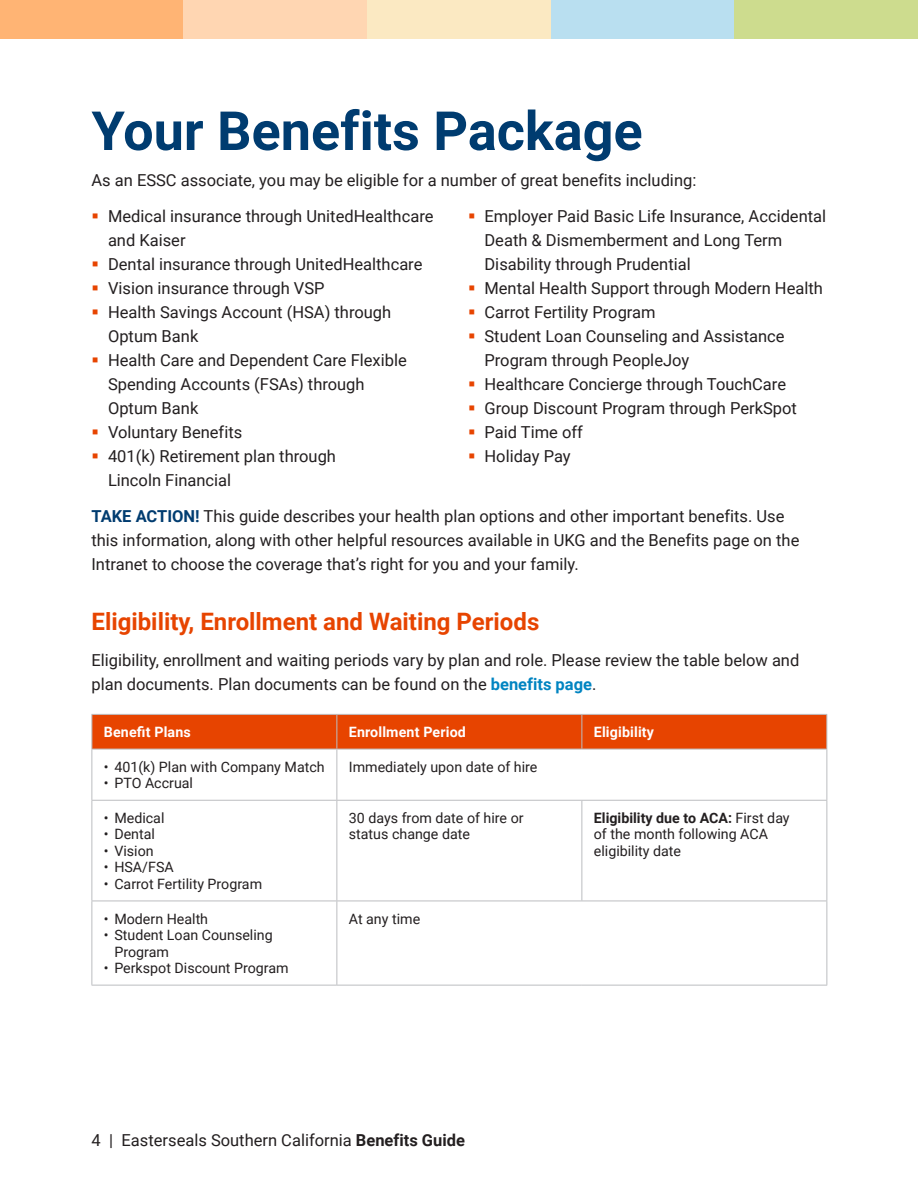
<style>
.page{position:relative;width:918px;height:1188px;background:#fff}
.page>*{position:absolute;margin:0;border:0;box-sizing:border-box;transform-origin:0 0}
.Heading_1_kai{font:700 54px "Roboto";color:#003c70}
.Heading_2{font:700 24px "Roboto";color:#e74400}
.Body_Text{font:16.5px/24px "Roboto";color:#231f20}
.Table_Text{font:14.25px/16.5px "Roboto";color:#231f20}
.Table_Header{font:700 14.25px "Roboto";letter-spacing:.01em;color:#fff}
.s1{font-weight:700;color:#003c70}
.s2{font-weight:700;color:#0084c1}
.s3{font-weight:700}
</style>
<div class="page">
<div style="left:0;top:0;width:184px;height:39px;background:#ffb474"></div>
<div style="left:184px;top:0;width:183px;height:39px;background:#ffd6b2"></div>
<div style="left:367px;top:0;width:184px;height:39px;background:#fbe9c2"></div>
<div style="left:551px;top:0;width:183px;height:39px;background:#b9dff0"></div>
<div style="left:734px;top:0;width:184px;height:39px;background:#cddc8e"></div>
<div style="left:93px;top:715px;width:733px;height:34px;background:#e74400"></div>
<hr style="left:336px;top:715px;width:1px;height:34px;background:#bcbdc0">
<hr style="left:582px;top:715px;width:1px;height:34px;background:#bcbdc0">
<hr style="left:336px;top:749px;width:1px;height:51px;background:#bcbdc0">
<hr style="left:92px;top:800px;width:245px;height:1px;background:#bcbdc0">
<hr style="left:337px;top:800px;width:245px;height:1px;background:#bcbdc0">
<hr style="left:336px;top:801px;width:1px;height:100px;background:#bcbdc0">
<hr style="left:582px;top:800px;width:245px;height:1px;background:#bcbdc0">
<hr style="left:582px;top:801px;width:1px;height:100px;background:#bcbdc0">
<hr style="left:92px;top:901px;width:245px;height:1px;background:#bcbdc0">
<hr style="left:337px;top:901px;width:245px;height:1px;background:#bcbdc0">
<hr style="left:336px;top:901px;width:1px;height:84px;background:#bcbdc0">
<hr style="left:582px;top:901px;width:245px;height:1px;background:#bcbdc0">
<hr style="left:92px;top:749px;width:1px;height:51px;background:#bcbdc0">
<hr style="left:826px;top:749px;width:1px;height:51px;background:#bcbdc0">
<hr style="left:92px;top:801px;width:1px;height:100px;background:#bcbdc0">
<hr style="left:826px;top:801px;width:1px;height:100px;background:#bcbdc0">
<hr style="left:92px;top:901px;width:1px;height:84px;background:#bcbdc0">
<hr style="left:826px;top:901px;width:1px;height:84px;background:#bcbdc0">
<hr style="left:92px;top:985px;width:245px;height:1px;background:#bcbdc0">
<hr style="left:337px;top:985px;width:245px;height:1px;background:#bcbdc0">
<hr style="left:582px;top:985px;width:245px;height:1px;background:#bcbdc0">
<hr style="left:92px;top:714px;width:245px;height:1px;background:#bcbdc0">
<hr style="left:92px;top:715px;width:1px;height:34px;background:#bcbdc0">
<hr style="left:337px;top:714px;width:245px;height:1px;background:#bcbdc0">
<hr style="left:582px;top:714px;width:245px;height:1px;background:#bcbdc0">
<hr style="left:826px;top:715px;width:1px;height:34px;background:#bcbdc0">
<hr style="left:92px;top:749px;width:245px;height:1px;background:#bcbdc0">
<hr style="left:337px;top:749px;width:245px;height:1px;background:#bcbdc0">
<hr style="left:582px;top:749px;width:245px;height:1px;background:#bcbdc0">
<p class="Heading_1_kai" style="left:92px;top:93px;width:553px">Your Benefits Package</p>
<p class="Body_Text" style="left:92px;top:168px;width:606px">As an ESSC associate, you may be eligible for a number of great benefits including:</p>
<p class="Body_Text" style="left:108px;top:204px;width:327px">Medical insurance through UnitedHealthcare and Kaiser</p>
<p class="Body_Text" style="left:108px;top:252px;width:316px">Dental insurance through UnitedHealthcare</p>
<p class="Body_Text" style="left:108px;top:276px;width:218px">Vision insurance through VSP</p>
<p class="Body_Text" style="left:108px;top:300px;width:285px">Health Savings Account (HSA) through<br>Optum Bank</p>
<p class="Body_Text" style="left:108px;top:348px;width:300px">Health Care and Dependent Care Flexible<br>Spending Accounts (FSAs) through<br>Optum Bank</p>
<p class="Body_Text" style="left:108px;top:420px;width:136px">Voluntary Benefits</p>
<p class="Body_Text" style="left:108px;top:444px;width:230px">401(k) Retirement plan through<br>Lincoln Financial</p>
<p class="Body_Text" style="left:484px;top:204px;width:343px">Employer Paid Basic Life Insurance, Accidental<br>Death &amp; Dismemberment and Long Term<br>Disability through Prudential</p>
<p class="Body_Text" style="left:484px;top:276px;width:340px">Mental Health Support through Modern Health</p>
<p class="Body_Text" style="left:484px;top:300px;width:173px">Carrot Fertility Program</p>
<p class="Body_Text" style="left:484px;top:324px;width:302px">Student Loan Counseling and Assistance<br>Program through PeopleJoy</p>
<p class="Body_Text" style="left:484px;top:372px;width:303px">Healthcare Concierge through TouchCare</p>
<p class="Body_Text" style="left:484px;top:396px;width:314px">Group Discount Program through PerkSpot</p>
<p class="Body_Text" style="left:484px;top:420px;width:100px">Paid Time off</p>
<p class="Body_Text" style="left:484px;top:444px;width:88px">Holiday Pay</p>
<p class="Body_Text" style="left:92px;top:504px;width:709px"><span class="s1">TAKE ACTION!</span> This guide describes your health plan options and other important benefits. Use this information, along with other helpful resources available in UKG and the Benefits page on the<br>Intranet to choose the coverage that’s right for you and your family.</p>
<p class="Heading_2" style="left:92px;top:605px;width:449px">Eligibility, Enrollment and Waiting Periods</p>
<p class="Body_Text" style="left:92px;top:648px;width:709px">Eligibility, enrollment and waiting periods vary by plan and role. Please review the table below and plan documents. Plan documents can be found on the <span class="s2">benefits page</span>.</p>
<p class="Table_Header" style="left:104px;top:722px;width:88px">Benefit Plans</p>
<p class="Table_Header" style="left:349px;top:722px;width:119px">Enrollment Period</p>
<p class="Table_Header" style="left:594px;top:722px;width:62px">Eligibility</p>
<p class="Table_Text" style="left:104px;top:758px;width:222px">• 401(k) Plan with Company Match</p>
<p class="Table_Text" style="left:104px;top:774px;width:91px">• PTO Accrual</p>
<p class="Table_Text" style="left:349px;top:758px;width:190px">Immediately upon date of hire</p>
<p class="Table_Text" style="left:104px;top:809px;width:62px">• Medical</p>
<p class="Table_Text" style="left:104px;top:826px;width:53px">• Dental</p>
<p class="Table_Text" style="left:104px;top:842px;width:51px">• Vision</p>
<p class="Table_Text" style="left:104px;top:859px;width:71px">• HSA/FSA</p>
<p class="Table_Text" style="left:104px;top:875px;width:160px">• Carrot Fertility Program</p>
<p class="Table_Text" style="left:104px;top:910px;width:106px">• Modern Health</p>
<p class="Table_Text" style="left:114px;top:926px;width:160px;text-indent:-10px">• Student Loan Counseling<br>Program</p>
<p class="Table_Text" style="left:104px;top:959px;width:186px">• Perkspot Discount Program</p>
<p class="Table_Text" style="left:349px;top:809px;width:176px">30 days from date of hire or status change date</p>
<p class="Table_Text" style="left:594px;top:809px;width:197px"><span class="s3">Eligibility due to ACA:</span> First day of the month following ACA eligibility date</p>
<p class="Table_Text" style="left:349px;top:910px;width:73px">At any time</p>
<p class="Body_Text" style="left:92px;top:1128px;width:375px">4 | Easterseals Southern California <span class="s3">Benefits Guide</span></p>
</div>
